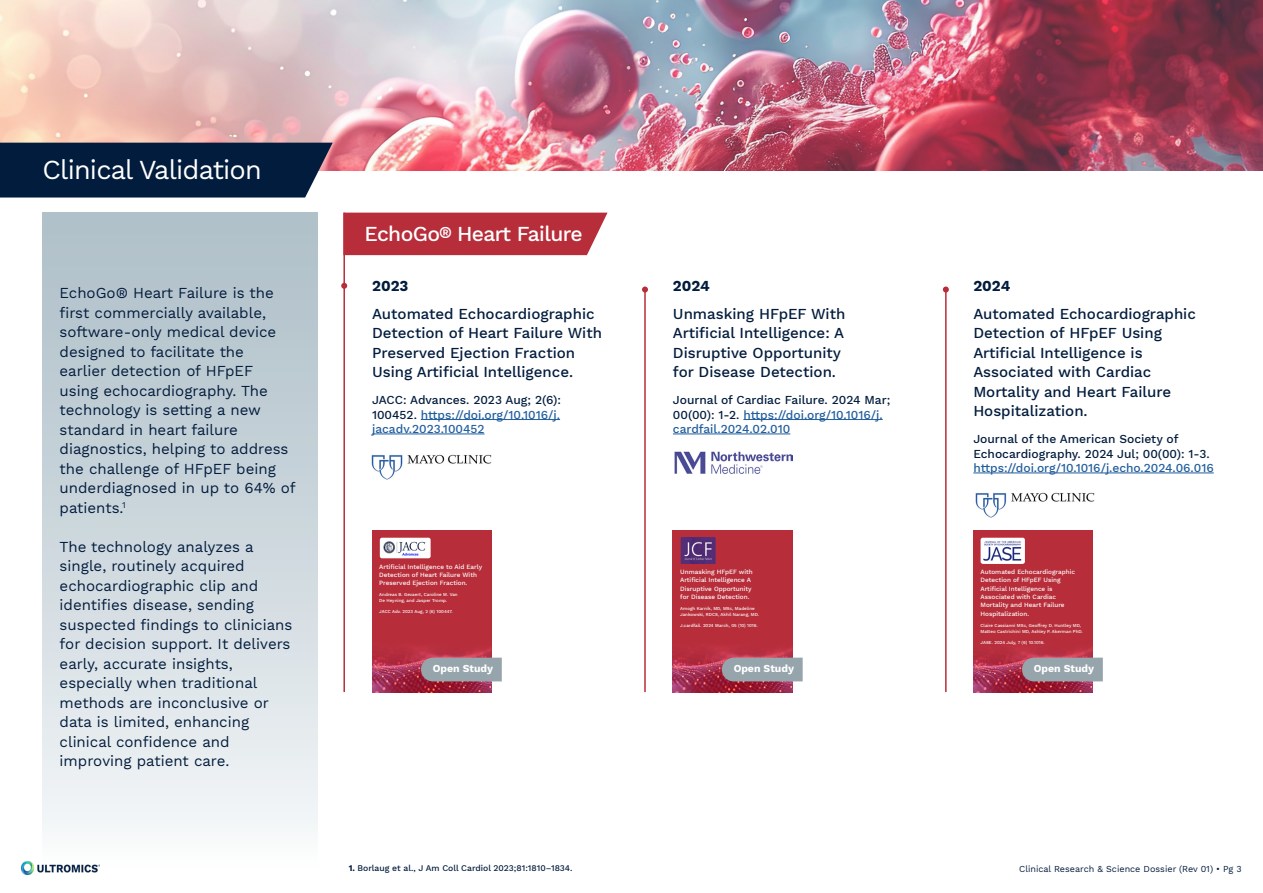
<style>
.page{position:relative;width:1263px;height:893px;background:#fff}
.page>*{position:absolute;margin:0;border:0;box-sizing:border-box;transform-origin:0 0}
.t1{font:27px "Work Sans";letter-spacing:-.03em;color:#fff}
.t2{font:500 21px "Work Sans";letter-spacing:-.03em;color:#fff}
.t3{font:15px/19.5px "Work Sans";color:#021c3d}
.t4{font:500 15px/19.5px "Work Sans";color:#021c3d}
.t5{font:700 15px "Work Sans";color:#021c3d}
.t6{font:500 12px/14.4px "Work Sans";color:#215e9e;text-align:justify}
.t7{font:500 12px/14.4px "Work Sans";color:#021c3d}
.t8{font:700 10.5px "Work Sans";color:#fff}
.t9{font:9px "Work Sans";color:#021c3d}
.t10{font:500 8.55px "Work Sans";color:#021c3d}
.t11{font:500 6.3px/8.2px "Work Sans";color:#fff}
.t12{font:500 4.5px/5.7px "Work Sans";color:#fff}
.s1{color:#021c3d}
.s2{font-weight:700}
</style>
<div class="page">
<img style="left:0;top:0;width:1263px;height:170px">
<div style="left:0;top:143px;width:333px;height:55px;background:#021c3d"></div>
<div style="left:345px;top:213px;width:262px;height:42px;background:#b72d3a"></div>
<hr style="left:421px;top:419px;width:139px;height:1px;background:#215e9e">
<hr style="left:372px;top:434px;width:113px;height:1px;background:#215e9e">
<hr style="left:343px;top:213px;width:2px;height:479px;background:#b72d3a">
<svg style="left:341px;top:283px;width:6px;height:6px"></svg>
<hr style="left:644px;top:290px;width:2px;height:402px;background:#b72d3a">
<svg style="left:642px;top:287px;width:6px;height:6px"></svg>
<hr style="left:743px;top:419px;width:140px;height:1px;background:#215e9e">
<hr style="left:673px;top:434px;width:117px;height:1px;background:#215e9e">
<hr style="left:945px;top:290px;width:1px;height:402px;background:#b72d3a">
<svg style="left:943px;top:287px;width:6px;height:6px"></svg>
<hr style="left:973px;top:473px;width:241px;height:1px;background:#215e9e">
<img style="left:372px;top:530px;width:119px;height:162px">
<div style="left:380px;top:538px;width:51px;height:20px;background:#fff;border-radius:2px"></div>
<img style="left:383px;top:541px;width:43px;height:15px">
<div style="left:421px;top:658px;width:81px;height:23px;background:#96a4ac"></div>
<img style="left:673px;top:530px;width:119px;height:162px">
<div style="left:681px;top:538px;width:35px;height:26px;background:#542e76"></div>
<img style="left:684px;top:539px;width:28px;height:24px">
<div style="left:722px;top:658px;width:81px;height:23px;background:#96a4ac"></div>
<img style="left:973px;top:530px;width:119px;height:162px">
<div style="left:980px;top:538px;width:45px;height:26px;background:#fff;border-radius:2px"></div>
<img style="left:982px;top:541px;width:41px;height:23px">
<div style="left:1022px;top:658px;width:81px;height:23px;background:#96a4ac"></div>
<div style="left:43px;top:213px;width:275px;height:680px;background:linear-gradient(to bottom,#aabcc5,#fafbfc)"></div>
<img style="left:674px;top:451px;width:118px;height:23px">
<img style="left:371px;top:454px;width:121px;height:26px">
<img style="left:975px;top:492px;width:120px;height:26px">
<img style="left:21px;top:862px;width:78px;height:13px">
<h1 class="t1" style="left:43px;top:154px;width:221px">Clinical Validation</h1>
<p class="t3" style="left:60px;top:284px;width:238px">EchoGo® Heart Failure is the first commercially available, software-only medical device designed to facilitate the<br>earlier detection of HFpEF using echocardiography. The technology is setting a new standard in heart failure diagnostics, helping to address the challenge of HFpEF being underdiagnosed in up to 64% of patients.<sup>1</sup></p>
<p class="t3" style="left:60px;top:537px;width:234px">The technology analyzes a single, routinely acquired echocardiographic clip and identifies disease, sending suspected findings to clinicians for decision support. It delivers early, accurate insights, especially when traditional methods are inconclusive or data is limited, enhancing clinical confidence and improving patient care.</p>
<h2 class="t2" style="left:365px;top:221px;width:220px">EchoGo® Heart Failure</h2>
<p class="t5" style="left:372px;top:277px;width:38px">2023</p>
<p class="t4" style="left:372px;top:304px;width:231px">Automated Echocardiographic<br>Detection of Heart Failure With<br>Preserved Ejection Fraction<br>Using Artificial Intelligence.</p>
<p class="t6" style="left:372px;top:393px;width:191px"><span class="s1">JACC: Advances. 2023 Aug; 2(6):<br>100452.</span> https://doi.org/10.1016/j. jacadv.2023.100452</p>
<p class="t11" style="left:379px;top:563px;width:104px">Artificial Intelligence to Aid Early<br>Detection of Heart Failure With<br>Preserved Ejection Fraction.</p>
<p class="t12" style="left:379px;top:592px;width:80px">Andreas B. Gevaert, Caroline M. Van<br>De Heyning, and Jasper Tromp.</p>
<p class="t12" style="left:379px;top:609px;width:75px">JACC Adv. 2023 Aug, 2 (6) 100447.</p>
<p class="t8" style="left:433px;top:662px;width:62px">Open Study</p>
<p class="t5" style="left:673px;top:277px;width:39px">2024</p>
<p class="t4" style="left:673px;top:304px;width:174px">Unmasking HFpEF With<br>Artificial Intelligence: A<br>Disruptive Opportunity for Disease Detection.</p>
<p class="t6" style="left:673px;top:393px;width:219px;text-align:left"><span class="s1">Journal of Cardiac Failure. 2024 Mar;<br>00(00): 1-2.</span> https://doi.org/10.1016/j. cardfail.2024.02.010</p>
<p class="t11" style="left:680px;top:568px;width:74px">Unmasking HFpEF with<br>Artificial Intelligence A<br>Disruptive Opportunity for Disease Detection.</p>
<p class="t12" style="left:680px;top:606px;width:80px">Amogh Karnik, MD, MSc, Madeline<br>Jankowski, RDCS, Akhil Narang, MD.</p>
<p class="t12" style="left:680px;top:623px;width:79px">J.cardfail. 2024 March, 05 (10) 1016.</p>
<p class="t8" style="left:734px;top:662px;width:62px">Open Study</p>
<p class="t5" style="left:973px;top:277px;width:39px">2024</p>
<p class="t4" style="left:973px;top:304px;width:224px">Automated Echocardiographic<br>Detection of HFpEF Using<br>Artificial Intelligence is<br>Associated with Cardiac<br>Mortality and Heart Failure<br>Hospitalization.</p>
<p class="t7" style="left:973px;top:432px;width:238px">Journal of the American Society of<br>Echocardiography. 2024 Jul; 00(00): 1-3.</p>
<p class="t6" style="left:973px;top:461px;width:242px">https://doi.org/10.1016/j.echo.2024.06.016</p>
<p class="t11" style="left:980px;top:568px;width:96px">Automated Echocardiographic<br>Detection of HFpEF Using<br>Artificial Intelligence is<br>Associated with Cardiac<br>Mortality and Heart Failure<br>Hospitalization.</p>
<p class="t12" style="left:980px;top:623px;width:104px">Claire Cassianni MSc, Geoffrey D. Huntley MD,<br>Matteo Castrichini MD, Ashley P. Akerman PhD.</p>
<p class="t12" style="left:980px;top:639px;width:66px">JASE. 2024 July, 7 (6) 10.1016.</p>
<p class="t8" style="left:1034px;top:662px;width:62px">Open Study</p>
<p class="t10" style="left:349px;top:863px;width:225px"><span class="s2">1.</span> Borlaug et al., J Am Coll Cardiol 2023;81:1810–1834.</p>
<p class="t9" style="left:1019px;top:863px;width:224px">Clinical Research &amp; Science Dossier (Rev 01) • Pg 3</p>
</div>
